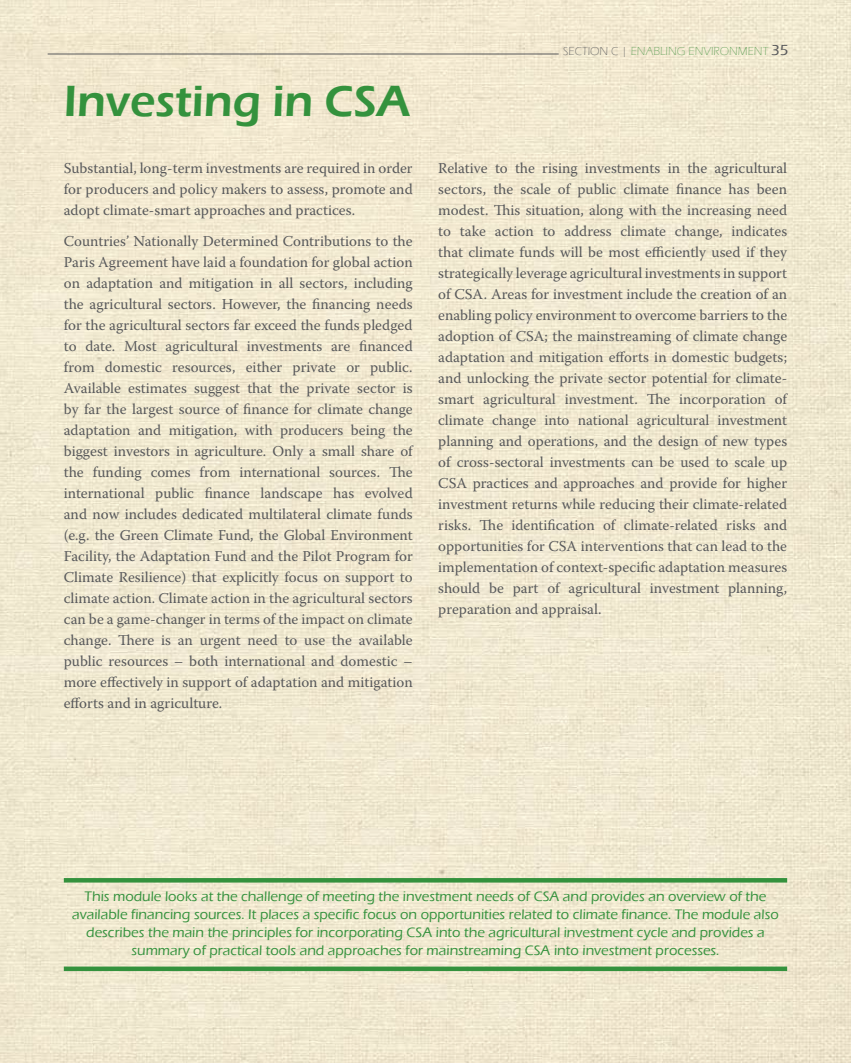
<style>
.page{position:relative;width:851px;height:1063px;background:#fff}
.page>*{position:absolute;margin:0;border:0;box-sizing:border-box;transform-origin:0 0}
.t1{font:600 45px "Eras ITC";color:#34923d}
.t2{font:15px/21px "Warnock Pro";color:#58595b;text-align:justify}
.t3{font:500 14.25px/18px "Eras ITC";color:#34923d;text-align:center}
.t4{font:300 12px "Eras ITC";color:#60a158}
.s1{color:#58595b}
.s2{font-weight:500;font-size:15px;color:#58595b}
</style>
<div class="page">
<img style="left:0;top:0;width:850px;height:1063px">
<hr style="left:48px;top:54px;width:510px;height:1px;background:#58595b">
<div style="left:64px;top:878px;width:723px;height:5px;background:#34923d"></div>
<hr style="left:64px;top:967px;width:723px;height:4px;background:#34923d">
<h1 class="t1" style="left:64px;top:75px;width:348px">Investing in CSA</h1>
<p class="t2" style="left:64px;top:157px;width:350px">Substantial, long-term investments are required in order for producers and policy makers to assess, promote and adopt climate-smart approaches and practices.</p>
<p class="t2" style="left:64px;top:230px;width:350px">Countries’ Nationally Determined Contributions to the Paris Agreement have laid a foundation for global action on adaptation and mitigation in all sectors, including the agricultural sectors. However, the financing needs for the agricultural sectors far exceed the funds pledged to date. Most agricultural investments are financed from domestic resources, either private or public.<br>Available estimates suggest that the private sector is by far the largest source of finance for climate change adaptation and mitigation, with producers being the biggest investors in agriculture. Only a small share of the funding comes from international sources. The international public finance landscape has evolved and now includes dedicated multilateral climate funds (e.g. the Green Climate Fund, the Global Environment Facility, the Adaptation Fund and the Pilot Program for Climate Resilience) that explicitly focus on support to climate action. Climate action in the agricultural sectors can be a game-changer in terms of the impact on climate change. There is an urgent need to use the available public resources – both international and domestic – more effectively in support of adaptation and mitigation efforts and in agriculture.</p>
<p class="t4" style="left:563px;top:45px;width:227px"><span class="s1">SECTION C |</span> ENABLING ENVIRONMENT <span class="s2">35</span></p>
<p class="t2" style="left:438px;top:157px;width:350px">Relative to the rising investments in the agricultural sectors, the scale of public climate finance has been modest. This situation, along with the increasing need to take action to address climate change, indicates that climate funds will be most efficiently used if they strategically leverage agricultural investments in support of CSA. Areas for investment include the creation of an enabling policy environment to overcome barriers to the adoption of CSA; the mainstreaming of climate change adaptation and mitigation efforts in domestic budgets; and unlocking the private sector potential for climate&shy;smart agricultural investment. The incorporation of climate change into national agricultural investment planning and operations, and the design of new types of cross-sectoral investments can be used to scale up CSA practices and approaches and provide for higher investment returns while reducing their climate-related risks. The identification of climate-related risks and opportunities for CSA interventions that can lead to the implementation of context-specific adaptation measures should be part of agricultural investment planning, preparation and appraisal.</p>
<p class="t3" style="left:72px;top:887px;width:708px">This module looks at the challenge of meeting the investment needs of CSA and provides an overview of the available financing sources. It places a specific focus on opportunities related to climate finance. The module also describes the main the principles for incorporating CSA into the agricultural investment cycle and provides a summary of practical tools and approaches for mainstreaming CSA into investment processes.</p>
</div>
